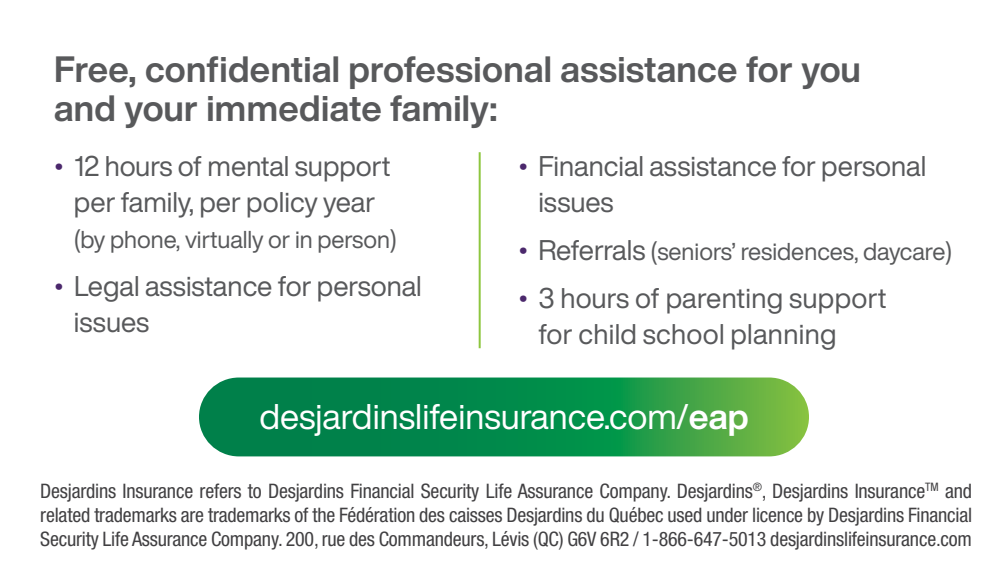
<style>
.page{position:relative;width:1008px;height:576px;background:#fff}
.page>*{position:absolute;margin:0;border:0;box-sizing:border-box;transform-origin:0 0}
.t1{font:700 36px/40px "Helvetica Now Display";letter-spacing:.01em;color:#58595b}
.t2{font:35.2px "Helvetica Now Display";color:#fff}
.t3{font:28px/36px "Helvetica Now Display";color:#58595b}
.t4{font:24px "Helvetica Now Display";color:#58595b}
.t5{font:condensed 20px/24px "Helvetica Neue LT Std";letter-spacing:-.01em;color:#414042;text-align:justify}
.s1{font-size:32px;color:#4b286c}
.s2{font-size:28px}
.s3{font-weight:700}
</style>
<div class="page">
<hr style="left:479px;top:152px;width:2px;height:196px;background:#8dc63f">
<svg style="left:199px;top:378px;width:610px;height:78px;background:#179148"></svg>
<p class="t1" style="left:54px;top:49px;width:808px">Free, confidential professional assistance for you and your immediate family:</p>
<p class="t3" style="left:54px;top:148px;width:338px;text-align:center"><span class="s1">•</span> 12 hours of mental support per family, per policy year</p>
<p class="t4" style="left:74px;top:223px;width:324px">(by phone, virtually or in person)</p>
<p class="t3" style="left:74px;top:268px;width:349px;text-indent:-20px"><span class="s1">•</span> Legal assistance for personal issues</p>
<p class="t3" style="left:538px;top:148px;width:389px;text-indent:-20px"><span class="s1">•</span> Financial assistance for personal issues</p>
<p class="t4" style="left:518px;top:235px;width:435px"><span class="s1">•</span> <span class="s2">Referrals</span> (seniors’ residences, daycare)</p>
<p class="t3" style="left:538px;top:280px;width:350px;text-indent:-20px"><span class="s1">•</span> 3 hours of parenting support for child school planning</p>
<p class="t2" style="left:259px;top:393px;width:491px">desjardinslifeinsurance.com/<span class="s3">eap</span></p>
<p class="t5" style="left:40px;top:479px;width:933px">Desjardins Insurance refers to Desjardins Financial Security Life Assurance Company. Desjardins<sup>®</sup>, Desjardins Insurance<sup>TM</sup> and related trademarks are trademarks of the Fédération des caisses Desjardins du Québec used under licence by Desjardins Financial Security Life Assurance Company. 200, rue des Commandeurs, Lévis (QC) G6V 6R2 / 1-866-647-5013 desjardinslifeinsurance.com</p>
</div>
